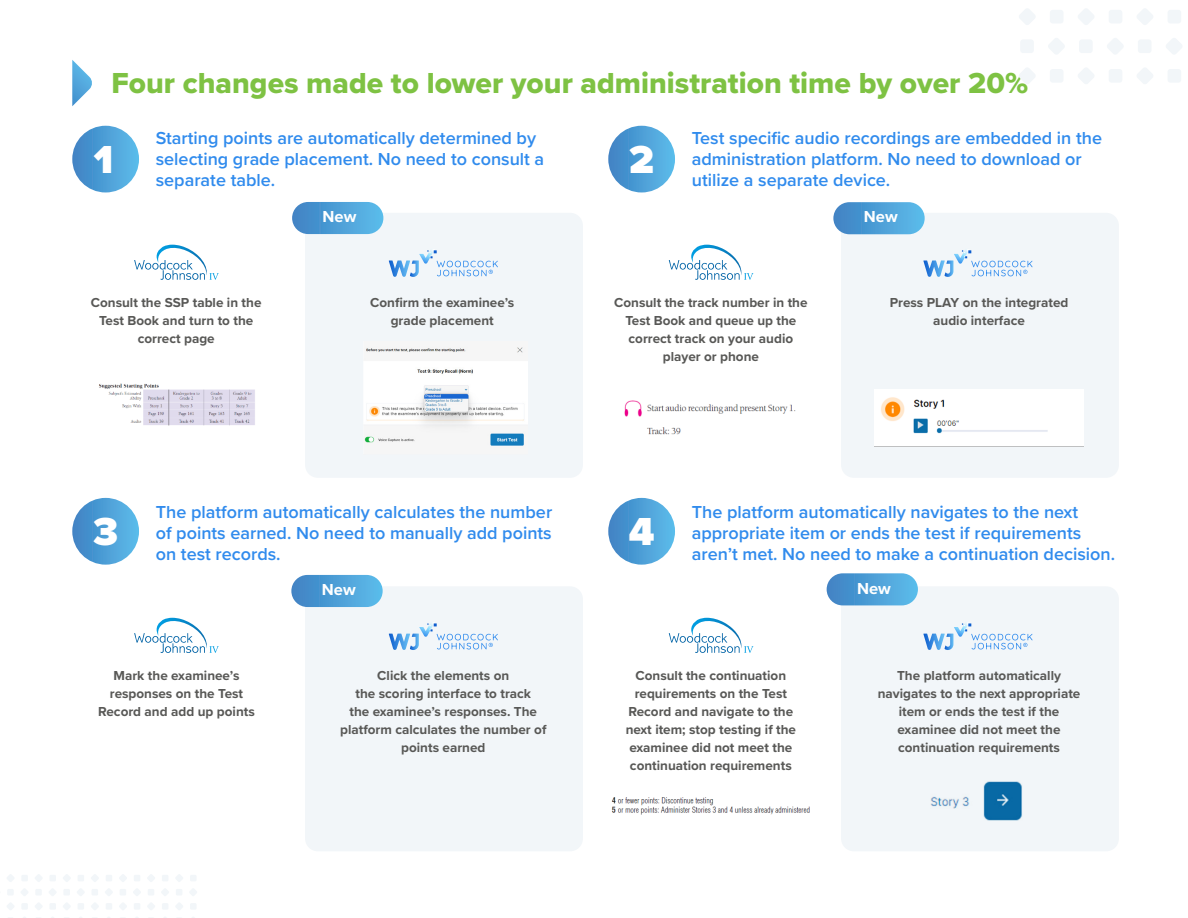
<style>
.page{position:relative;width:1188px;height:918px;background:#fff}
.page>*{position:absolute;margin:0;border:0;box-sizing:border-box;transform-origin:0 0}
.t1{font:900 40.5px "Proxima Nova";color:#fff}
.t2{font:30px "Proxima Nova Extrabld";color:#7ec243}
.t3{font:600 18px/21px "Proxima Nova";color:#308bed}
.t4{font:700 16.5px "Proxima Nova";color:#fff}
.t5{font:700 13.5px/18px "Proxima Nova";color:#585856;text-align:center}
</style>
<div class="page">
<div style="left:305px;top:213px;width:278px;height:265px;background:#f2f6f9;border-radius:13px"></div>
<div style="left:305px;top:586px;width:278px;height:265px;background:#f2f6f9;border-radius:13px"></div>
<div style="left:841px;top:213px;width:278px;height:265px;background:#f2f6f9;border-radius:13px"></div>
<div style="left:841px;top:586px;width:278px;height:265px;background:#f2f6f9;border-radius:13px"></div>
<svg style="left:72px;top:60px;width:20px;height:46px"></svg>
<div style="left:72px;top:126px;width:67px;height:66px;background:linear-gradient(to right,#4384c4,#5bbcea);border-radius:33px"></div>
<div style="left:72px;top:498px;width:67px;height:67px;background:linear-gradient(to right,#4182c3,#5bbcea);border-radius:33px"></div>
<div style="left:608px;top:126px;width:67px;height:66px;background:linear-gradient(to right,#4384c4,#5cbcea);border-radius:33px"></div>
<div style="left:608px;top:498px;width:67px;height:67px;background:linear-gradient(to right,#4182c3,#5bbcea);border-radius:33px"></div>
<svg style="left:389px;top:250px;width:109px;height:27px"></svg>
<svg style="left:923px;top:250px;width:110px;height:27px"></svg>
<img style="left:99px;top:383px;width:156px;height:43px">
<img style="left:364px;top:347px;width:163px;height:99px">
<img style="left:624px;top:400px;width:172px;height:35px">
<img style="left:875px;top:390px;width:208px;height:57px">
<img style="left:611px;top:797px;width:199px;height:18px">
<img style="left:931px;top:781px;width:91px;height:39px">
<div style="left:1168px;top:10px;width:13px;height:13px;background:#f2f6f9;border-radius:3px"></div>
<svg style="left:1137px;top:9px;width:16px;height:16px"></svg>
<div style="left:1109px;top:10px;width:13px;height:13px;background:#f2f6f9;border-radius:3px"></div>
<svg style="left:1078px;top:9px;width:16px;height:16px"></svg>
<div style="left:1050px;top:10px;width:14px;height:13px;background:#f2f6f9;border-radius:3px"></div>
<svg style="left:1019px;top:9px;width:16px;height:16px"></svg>
<svg style="left:1166px;top:38px;width:16px;height:16px"></svg>
<div style="left:1138px;top:39px;width:14px;height:14px;background:#f2f6f9;border-radius:3px"></div>
<svg style="left:1107px;top:38px;width:16px;height:16px"></svg>
<div style="left:1079px;top:39px;width:14px;height:14px;background:#f2f6f9;border-radius:3px"></div>
<svg style="left:1048px;top:38px;width:17px;height:16px"></svg>
<div style="left:1020px;top:39px;width:14px;height:14px;background:#f2f6f9;border-radius:3px"></div>
<div style="left:1168px;top:69px;width:13px;height:14px;background:#f2f6f9;border-radius:3px"></div>
<svg style="left:1137px;top:68px;width:16px;height:16px"></svg>
<div style="left:1109px;top:69px;width:13px;height:14px;background:#f2f6f9;border-radius:3px"></div>
<svg style="left:1078px;top:68px;width:16px;height:16px"></svg>
<div style="left:1050px;top:69px;width:14px;height:14px;background:#f2f6f9;border-radius:3px"></div>
<svg style="left:1019px;top:68px;width:16px;height:16px"></svg>
<div style="left:190px;top:875px;width:7px;height:6px;background:#f2f6f9"></div>
<svg style="left:176px;top:874px;width:7px;height:8px"></svg>
<svg style="left:162px;top:875px;width:6px;height:6px"></svg>
<svg style="left:147px;top:874px;width:8px;height:8px"></svg>
<svg style="left:134px;top:875px;width:6px;height:6px"></svg>
<svg style="left:119px;top:874px;width:8px;height:8px"></svg>
<svg style="left:106px;top:875px;width:6px;height:6px"></svg>
<svg style="left:91px;top:874px;width:8px;height:8px"></svg>
<svg style="left:78px;top:875px;width:6px;height:6px"></svg>
<svg style="left:63px;top:874px;width:7px;height:8px"></svg>
<div style="left:49px;top:875px;width:7px;height:6px;background:#f2f6f9"></div>
<svg style="left:35px;top:874px;width:7px;height:8px"></svg>
<div style="left:21px;top:875px;width:7px;height:6px;background:#f2f6f9"></div>
<svg style="left:7px;top:874px;width:7px;height:8px"></svg>
<svg style="left:190px;top:889px;width:7px;height:7px"></svg>
<svg style="left:176px;top:889px;width:6px;height:6px"></svg>
<svg style="left:161px;top:889px;width:8px;height:7px"></svg>
<svg style="left:148px;top:889px;width:6px;height:6px"></svg>
<svg style="left:133px;top:889px;width:8px;height:7px"></svg>
<svg style="left:120px;top:889px;width:6px;height:6px"></svg>
<svg style="left:105px;top:889px;width:8px;height:7px"></svg>
<svg style="left:92px;top:889px;width:6px;height:6px"></svg>
<svg style="left:77px;top:889px;width:7px;height:7px"></svg>
<div style="left:63px;top:889px;width:7px;height:6px;background:#f2f6f9"></div>
<svg style="left:49px;top:889px;width:7px;height:7px"></svg>
<div style="left:35px;top:889px;width:7px;height:6px;background:#f2f6f9"></div>
<svg style="left:21px;top:889px;width:7px;height:7px"></svg>
<div style="left:7px;top:889px;width:7px;height:6px;background:#f2f6f9"></div>
<div style="left:190px;top:903px;width:7px;height:7px;background:#f2f6f9"></div>
<svg style="left:176px;top:903px;width:7px;height:7px"></svg>
<div style="left:162px;top:903px;width:6px;height:7px;background:#f2f6f9"></div>
<svg style="left:147px;top:903px;width:8px;height:7px"></svg>
<div style="left:134px;top:903px;width:6px;height:7px;background:#f2f6f9"></div>
<svg style="left:119px;top:903px;width:8px;height:7px"></svg>
<div style="left:106px;top:903px;width:6px;height:7px;background:#f2f6f9"></div>
<svg style="left:91px;top:903px;width:8px;height:7px"></svg>
<div style="left:78px;top:903px;width:6px;height:7px;background:#f2f6f9"></div>
<svg style="left:63px;top:903px;width:7px;height:7px"></svg>
<svg style="left:35px;top:903px;width:21px;height:15px"></svg>
<svg style="left:7px;top:903px;width:21px;height:15px"></svg>
<img style="left:157px;top:245px;width:45px;height:15px">
<svg style="left:134px;top:260px;width:85px;height:20px"></svg>
<img style="left:691px;top:245px;width:46px;height:15px">
<svg style="left:669px;top:260px;width:84px;height:20px"></svg>
<svg style="left:389px;top:623px;width:109px;height:27px"></svg>
<svg style="left:923px;top:623px;width:110px;height:27px"></svg>
<img style="left:157px;top:618px;width:45px;height:15px">
<svg style="left:134px;top:633px;width:85px;height:20px"></svg>
<img style="left:691px;top:618px;width:46px;height:15px">
<svg style="left:669px;top:633px;width:84px;height:20px"></svg>
<div style="left:292px;top:202px;width:91px;height:32px;background:linear-gradient(to right,#4082c3,#5bbcea);border-radius:16px"></div>
<div style="left:291px;top:575px;width:92px;height:32px;background:linear-gradient(to right,#4082c4,#5ebdea);border-radius:16px"></div>
<div style="left:833px;top:202px;width:92px;height:32px;background:linear-gradient(to right,#4082c3,#5ebdeb);border-radius:16px"></div>
<div style="left:827px;top:573px;width:91px;height:32px;background:linear-gradient(to right,#3d81c3,#5cbdeb);border-radius:16px"></div>
<p class="t2" style="left:111px;top:61px;width:918px">Four changes made to lower your administration time by over 20%</p>
<p class="t3" style="left:156px;top:127px;width:390px">Starting points are automatically determined by selecting grade placement. No need to consult a separate table.</p>
<p class="t3" style="left:692px;top:127px;width:412px">Test specific audio recordings are embedded in the administration platform. No need to download or utilize a separate device.</p>
<p class="t1" style="left:629px;top:129px;width:26px">2</p>
<p class="t1" style="left:94px;top:129px;width:21px">1</p>
<p class="t4" style="left:323px;top:204px;width:35px">New</p>
<p class="t4" style="left:864px;top:205px;width:35px">New</p>
<p class="t5" style="left:91px;top:293px;width:172px">Consult the SSP table in the<br>Test Book and turn to the correct page</p>
<p class="t5" style="left:614px;top:293px;width:195px">Consult the track number in the<br>Test Book and queue up the correct track on your audio player or phone</p>
<p class="t5" style="left:370px;top:293px;width:145px">Confirm the examinee’s</p>
<p class="t5" style="left:391px;top:311px;width:105px">grade placement</p>
<p class="t5" style="left:890px;top:293px;width:180px">Press PLAY on the integrated audio interface</p>
<p class="t1" style="left:93px;top:501px;width:26px">3</p>
<p class="t3" style="left:156px;top:501px;width:398px;text-align:justify">The platform automatically calculates the number of points earned. No need to manually add points on test records.</p>
<p class="t4" style="left:322px;top:577px;width:35px">New</p>
<p class="t5" style="left:98px;top:666px;width:158px">Mark the examinee’s responses on the Test<br>Record and add up points</p>
<p class="t5" style="left:340px;top:666px;width:208px">Click the elements on<br>the scoring interface to track<br>the examinee’s responses. The platform calculates the number of points earned</p>
<p class="t1" style="left:629px;top:501px;width:27px">4</p>
<p class="t3" style="left:692px;top:501px;width:425px">The platform automatically navigates to the next appropriate item or ends the test if requirements aren’t met. No need to make a continuation decision.</p>
<p class="t4" style="left:857px;top:576px;width:35px">New</p>
<p class="t5" style="left:626px;top:666px;width:172px">Consult the continuation requirements on the Test<br>Record and navigate to the next item; stop testing if the examinee did not meet the continuation requirements</p>
<p class="t5" style="left:897px;top:666px;width:165px">The platform automatically</p>
<p class="t5" style="left:878px;top:684px;width:204px">navigates to the next appropriate item or ends the test if the</p>
<p class="t5" style="left:898px;top:720px;width:164px">examinee did not meet the</p>
<p class="t5" style="left:898px;top:738px;width:163px">continuation requirements</p>
</div>
